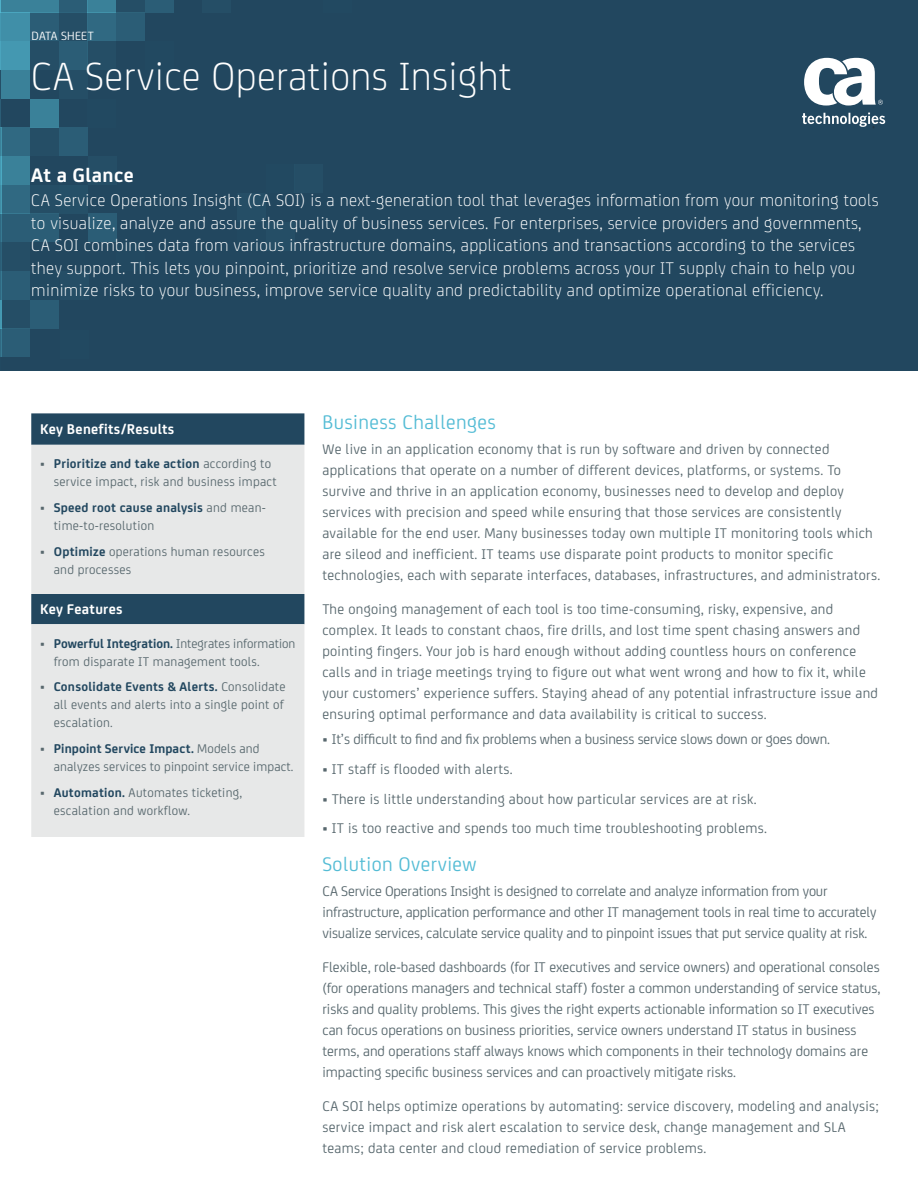
<style>
.page{position:relative;width:918px;height:1188px;background:#fff}
.page>*{position:absolute;margin:0;border:0;box-sizing:border-box;transform-origin:0 0}
.t1{font:300 42px "CA Sans";letter-spacing:.01em;color:#fff}
.t2{font:21px "CA Sans";letter-spacing:.02em;color:#54bcd5}
.t3{font:700 21px "CA Sans";letter-spacing:.02em;color:#fff}
.t4{font:300 18px/22.5px "CA Sans";letter-spacing:.02em;color:#fff}
.t5{font:15px/21px "CA Sans";letter-spacing:.02em;color:#58686e}
.t6{font:15px/21px "CA Sans";color:#58686e}
.t7{font:15px/21px "CA Sans";letter-spacing:-.01em;color:#58686e}
.t8{font:700 15px "CA Sans";letter-spacing:.02em;color:#fff}
.t9{font:13.5px/18px "CA Sans";letter-spacing:.02em;color:#58686e}
.t10{font:12.75px "CA Sans";letter-spacing:.02em;color:#fff}
.s1{font-weight:700;color:#22475f}
</style>
<div class="page">
<div style="left:0;top:0;width:918px;height:370px;background:#22475f"></div>
<hr style="left:0;top:127px;width:2px;height:29px;background:#54bcd5">
<hr style="left:0;top:156px;width:2px;height:29px;background:#54bcd5">
<hr style="left:0;top:185px;width:2px;height:29px;background:#54bcd5">
<hr style="left:0;top:214px;width:2px;height:28px;background:#54bcd5">
<hr style="left:0;top:242px;width:2px;height:29px;background:#54bcd5">
<hr style="left:0;top:271px;width:2px;height:29px;background:#54bcd5">
<hr style="left:0;top:300px;width:2px;height:29px;background:#54bcd5">
<hr style="left:0;top:329px;width:2px;height:28px;background:#54bcd5">
<div style="left:2px;top:127px;width:28px;height:29px;background:#306982"></div>
<div style="left:2px;top:156px;width:28px;height:29px;background:#3a8199"></div>
<div style="left:2px;top:185px;width:28px;height:29px;background:#306982"></div>
<div style="left:2px;top:214px;width:28px;height:28px;background:#2b5d76"></div>
<div style="left:2px;top:242px;width:28px;height:29px;background:#254e66"></div>
<div style="left:2px;top:271px;width:28px;height:29px;background:#2b5d76"></div>
<div style="left:2px;top:300px;width:28px;height:29px;background:#254e66"></div>
<div style="left:2px;top:329px;width:28px;height:28px;background:#2b5d76"></div>
<div style="left:30px;top:127px;width:29px;height:29px;background:#254e66"></div>
<div style="left:59px;top:127px;width:29px;height:29px;background:#2b5d76"></div>
<div style="left:88px;top:156px;width:29px;height:29px;background:#254e66"></div>
<div style="left:30px;top:185px;width:29px;height:29px;background:#254e66"></div>
<div style="left:59px;top:185px;width:29px;height:29px;background:#255068"></div>
<div style="left:30px;top:214px;width:29px;height:28px;background:#2b5d76"></div>
<div style="left:88px;top:214px;width:29px;height:28px;background:#2b5d76"></div>
<div style="left:30px;top:300px;width:29px;height:29px;background:#2b5d76"></div>
<div style="left:60px;top:271px;width:29px;height:29px;background:#254e66"></div>
<svg style="left:0;top:0;width:1px;height:127px"></svg>
<div style="left:1px;top:0;width:29px;height:12px;background:#3a8199"></div>
<div style="left:1px;top:12px;width:29px;height:29px;background:#408fa8"></div>
<div style="left:1px;top:41px;width:29px;height:29px;background:#4498b1"></div>
<div style="left:1px;top:70px;width:29px;height:29px;background:#3a8199"></div>
<div style="left:30px;top:99px;width:29px;height:28px;background:#3a8199"></div>
<div style="left:30px;top:0;width:29px;height:12px;background:#3a8199"></div>
<div style="left:30px;top:12px;width:29px;height:29px;background:#2b5d76"></div>
<div style="left:30px;top:41px;width:29px;height:29px;background:#254e66"></div>
<div style="left:59px;top:0;width:29px;height:12px;background:#2b5d76"></div>
<div style="left:59px;top:12px;width:29px;height:29px;background:#254e66"></div>
<div style="left:59px;top:41px;width:29px;height:29px;background:#2b5d76"></div>
<div style="left:59px;top:70px;width:29px;height:29px;background:#254e66"></div>
<div style="left:88px;top:0;width:28px;height:12px;background:#3a8199"></div>
<div style="left:88px;top:12px;width:28px;height:29px;background:#306982"></div>
<div style="left:88px;top:41px;width:28px;height:29px;background:#254e66"></div>
<div style="left:116px;top:0;width:29px;height:12px;background:#254e66"></div>
<div style="left:116px;top:12px;width:29px;height:29px;background:#2b5d76"></div>
<div style="left:145px;top:0;width:29px;height:12px;background:#2b5d76"></div>
<div style="left:203px;top:0;width:28px;height:12px;background:#254e66"></div>
<div style="left:237px;top:193px;width:29px;height:29px;background:#254e66"></div>
<div style="left:266px;top:222px;width:28px;height:29px;background:#254e66"></div>
<div style="left:294px;top:164px;width:29px;height:29px;background:#254e66"></div>
<svg style="left:802px;top:113px;width:83px;height:15px"></svg>
<svg style="left:804px;top:58px;width:79px;height:48px"></svg>
<div style="left:31px;top:413px;width:273px;height:32px;background:#22475f"></div>
<svg style="left:31px;top:445px;width:273px;height:392px;fill:#e7e8e8"></svg>
<p class="t10" style="left:32px;top:27px;width:64px">DATA SHEET</p>
<h1 class="t1" style="left:31px;top:46px;width:482px">CA Service Operations Insight</h1>
<h2 class="t3" style="left:31px;top:159px;width:104px">At a Glance</h2>
<p class="t4" style="left:31px;top:188px;width:849px">CA Service Operations Insight (CA SOI) is a next-generation tool that leverages information from your monitoring tools to visualize, analyze and assure the quality of business services. For enterprises, service providers and governments, CA SOI combines data from various infrastructure domains, applications and transactions according to the services they support. This lets you pinpoint, prioritize and resolve service problems across your IT supply chain to help you minimize risks to your business, improve service quality and predictability and optimize operational efficiency.</p>
<p class="t8" style="left:40px;top:417px;width:136px">Key Benefits/Results</p>
<p class="t9" style="left:54px;top:454px;width:225px;text-indent:-14px">• <span class="s1">Prioritize and take action</span> according to service impact, risk and business impact</p>
<p class="t9" style="left:54px;top:498px;width:214px;text-indent:-14px">• <span class="s1">Speed root cause analysis</span> and mean&shy;time-to-resolution</p>
<p class="t9" style="left:54px;top:541px;width:213px;text-indent:-14px">• <span class="s1">Optimize</span> operations human resources and processes</p>
<p class="t8" style="left:40px;top:598px;width:84px">Key Features</p>
<p class="t9" style="left:54px;top:634px;width:243px;text-indent:-14px">• <span class="s1">Powerful Integration.</span> Integrates information from disparate IT management tools.</p>
<p class="t9" style="left:54px;top:677px;width:233px;text-indent:-14px">• <span class="s1">Consolidate Events &amp; Alerts.</span> Consolidate all events and alerts into a single point of escalation.</p>
<p class="t9" style="left:54px;top:739px;width:241px;text-indent:-14px">• <span class="s1">Pinpoint Service Impact.</span> Models and analyzes services to pinpoint service impact.</p>
<p class="t9" style="left:54px;top:782px;width:190px;text-indent:-14px">• <span class="s1">Automation.</span> Automates ticketing, escalation and workflow.</p>
<h2 class="t2" style="left:322px;top:407px;width:175px">Business Challenges</h2>
<p class="t5" style="left:322px;top:438px;width:559px">We live in an application economy that is run by software and driven by connected applications that operate on a number of different devices, platforms, or systems. To survive and thrive in an application economy, businesses need to develop and deploy services with precision and speed while ensuring that those services are consistently available for the end user. Many businesses today own multiple IT monitoring tools which are sileod and inefficient. IT teams use disparate point products to monitor specific technologies, each with separate interfaces, databases, infrastructures, and administrators.</p>
<p class="t5" style="left:322px;top:598px;width:557px">The ongoing management of each tool is too time-consuming, risky, expensive, and complex. It leads to constant chaos, fire drills, and lost time spent chasing answers and pointing fingers. Your job is hard enough without adding countless hours on conference calls and in triage meetings trying to figure out what went wrong and how to fix it, while your customers’ experience suffers. Staying ahead of any potential infrastructure issue and ensuring optimal performance and data availability is critical to success.</p>
<p class="t7" style="left:322px;top:728px;width:509px">• It’s difficult to find and fix problems when a business service slows down or goes down.</p>
<p class="t5" style="left:322px;top:758px;width:192px">• IT staff is flooded with alerts.</p>
<p class="t5" style="left:322px;top:787px;width:436px">• There is little understanding about how particular services are at risk.</p>
<p class="t5" style="left:322px;top:817px;width:446px">• IT is too reactive and spends too much time troubleshooting problems.</p>
<h2 class="t2" style="left:322px;top:849px;width:156px">Solution Overview</h2>
<p class="t7" style="left:322px;top:880px;width:556px">CA Service Operations Insight is designed to correlate and analyze information from your infrastructure, application performance and other IT management tools in real time to accurately visualize services, calculate service quality and to pinpoint issues that put service quality at risk.</p>
<p class="t6" style="left:322px;top:955px;width:560px">Flexible, role-based dashboards (for IT executives and service owners) and operational consoles (for operations managers and technical staff) foster a common understanding of service status, risks and quality problems. This gives the right experts actionable information so IT executives can focus operations on business priorities, service owners understand IT status in business terms, and operations staff always knows which components in their technology domains are impacting specific business services and can proactively mitigate risks.</p>
<p class="t5" style="left:322px;top:1094px;width:558px">CA SOI helps optimize operations by automating: service discovery, modeling and analysis; service impact and risk alert escalation to service desk, change management and SLA teams; data center and cloud remediation of service problems.</p>
</div>
